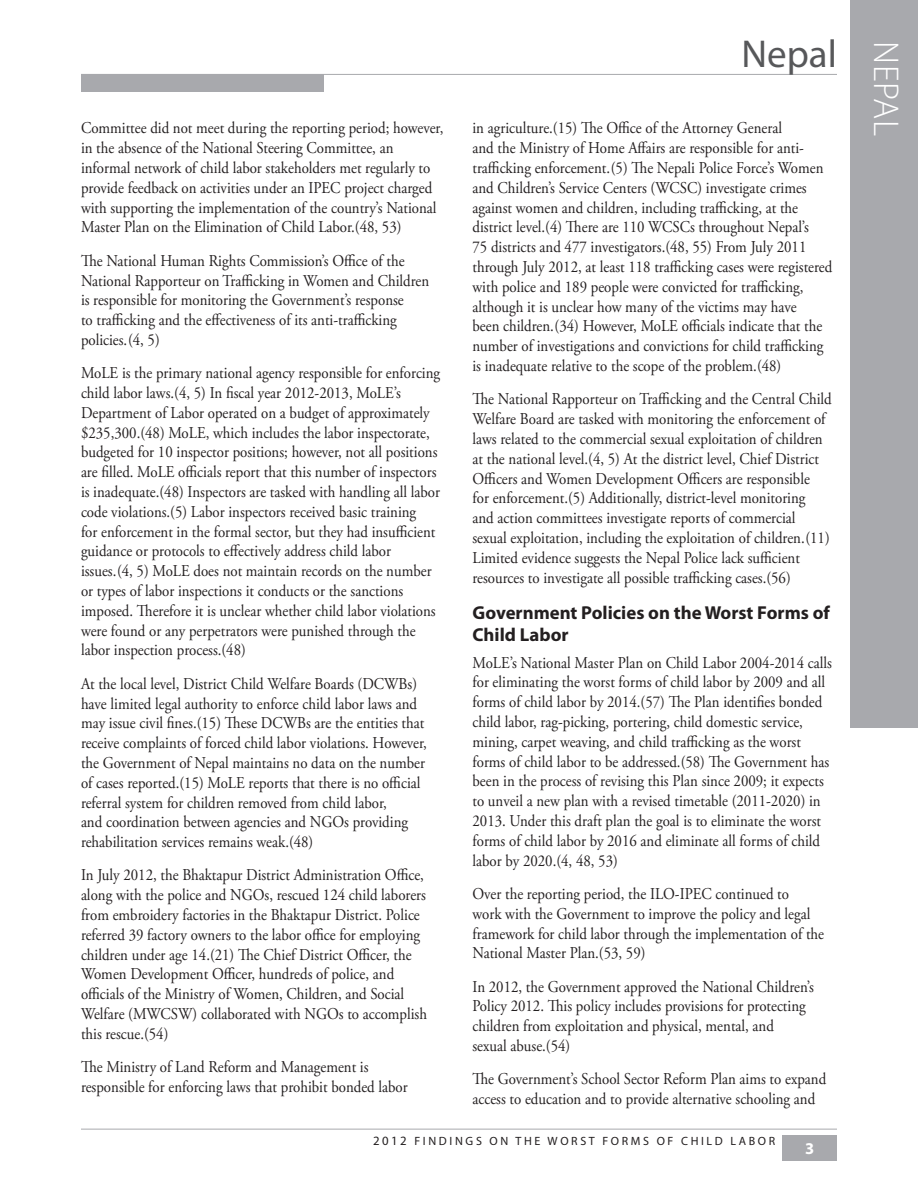
<style>
.page{position:relative;width:918px;height:1188px;background:#fff}
.page>*{position:absolute;margin:0;border:0;box-sizing:border-box;transform-origin:0 0}
.t1{font:39px "Myriad Pro";color:#57585a}
.t2{font:300 36px "Myriad Pro";letter-spacing:.02em;color:#fff}
.t3{font:700 18.75px/22.5px "Myriad Pro";color:#231f20}
.t4{font:16.5px/19.8px "Adobe Garamond Pro";color:#231f20;scale:.9 1}
.t5{font:700 16.5px "Myriad Pro";color:#fff}
.t6{font:12px "Myriad Pro";letter-spacing:.22em;color:#231f20}
.s1{font-size:12.75px}
</style>
<div class="page">
<div style="left:81px;top:74px;width:243px;height:18px;background:#a8a9ad"></div>
<hr style="left:81px;top:74px;width:756px;height:1px;background:#a8a9ad">
<div style="left:782px;top:1136px;width:55px;height:25px;background:#a8a9ad"></div>
<hr style="left:81px;top:1129px;width:756px;height:1px;background:#a8a9ad">
<div style="left:850px;top:0;width:68px;height:728px;background:#a8a9ad"></div>
<p class="t4" style="left:81px;top:119px;width:404px">Committee did not meet during the reporting period; however, in the absence of the National Steering Committee, an informal network of child labor stakeholders met regularly to provide feedback on activities under an IPEC project charged with supporting the implementation of the country’s National Master Plan on the Elimination of Child Labor.(48, 53)</p>
<p class="t4" style="left:81px;top:251px;width:388px">The National Human Rights Commission’s Office of the National Rapporteur on Trafficking in Women and Children is responsible for monitoring the Government’s response<br>to trafficking and the effectiveness of its anti-trafficking policies.(4, 5)</p>
<p class="t4" style="left:81px;top:364px;width:401px">MoLE is the primary national agency responsible for enforcing child labor laws.(4, 5) In fiscal year 2012-2013, MoLE’s Department of Labor operated on a budget of approximately $235,300.(48) MoLE, which includes the labor inspectorate, budgeted for 10 inspector positions; however, not all positions are filled. MoLE officials report that this number of inspectors is inadequate.(48) Inspectors are tasked with handling all labor code violations.(5) Labor inspectors received basic training<br>for enforcement in the formal sector, but they had insufficient guidance or protocols to effectively address child labor issues.(4, 5) MoLE does not maintain records on the number or types of labor inspections it conducts or the sanctions imposed. Therefore it is unclear whether child labor violations were found or any perpetrators were punished through the labor inspection process.(48)</p>
<p class="t4" style="left:81px;top:674px;width:386px">At the local level, District Child Welfare Boards (DCWBs) have limited legal authority to enforce child labor laws and may issue civil fines.(15) These DCWBs are the entities that receive complaints of forced child labor violations. However, the Government of Nepal maintains no data on the number of cases reported.(15) MoLE reports that there is no official referral system for children removed from child labor,<br>and coordination between agencies and NGOs providing rehabilitation services remains weak.(48)</p>
<p class="t4" style="left:81px;top:866px;width:386px">In July 2012, the Bhaktapur District Administration Office, along with the police and NGOs, rescued 124 child laborers from embroidery factories in the Bhaktapur District. Police referred 39 factory owners to the labor office for employing children under age 14.(21) The Chief District Officer, the Women Development Officer, hundreds of police, and officials of the Ministry of Women, Children, and Social Welfare (MWCSW) collaborated with NGOs to accomplish this rescue.(54)</p>
<p class="t4" style="left:81px;top:1058px;width:365px">The Ministry of Land Reform and Management is responsible for enforcing laws that prohibit bonded labor</p>
<h1 class="t1" style="left:742px;top:30px;width:97px">NEPAL</h1>
<p class="t4" style="left:473px;top:119px;width:401px">in agriculture.(15) The Office of the Attorney General<br>and the Ministry of Home Affairs are responsible for anti&shy;trafficking enforcement.(5) The Nepali Police Force’s Women and Children’s Service Centers (WCSC) investigate crimes against women and children, including trafficking, at the district level.(4) There are 110 WCSCs throughout Nepal’s<br>75 districts and 477 investigators.(48, 55) From July 2011 through July 2012, at least 118 trafficking cases were registered with police and 189 people were convicted for trafficking, although it is unclear how many of the victims may have<br>been children.(34) However, MoLE officials indicate that the number of investigations and convictions for child trafficking is inadequate relative to the scope of the problem.(48)</p>
<p class="t4" style="left:473px;top:390px;width:401px">The National Rapporteur on Trafficking and the Central Child Welfare Board are tasked with monitoring the enforcement of laws related to the commercial sexual exploitation of children at the national level.(4, 5) At the district level, Chief District Officers and Women Development Officers are responsible<br>for enforcement.(5) Additionally, district-level monitoring<br>and action committees investigate reports of commercial sexual exploitation, including the exploitation of children.(11)<br>Limited evidence suggests the Nepal Police lack sufficient resources to investigate all possible trafficking cases.(56)</p>
<p class="t3" style="left:472px;top:600px;width:359px">Government Policies on the Worst Forms of<br>Child Labor</p>
<p class="t4" style="left:472px;top:653px;width:401px">MoLE’s National Master Plan on Child Labor 2004-2014 calls for eliminating the worst forms of child labor by 2009 and all forms of child labor by 2014.(57) The Plan identifies bonded child labor, rag-picking, portering, child domestic service, mining, carpet weaving, and child trafficking as the worst forms of child labor to be addressed.(58) The Government has been in the process of revising this Plan since 2009; it expects to unveil a new plan with a revised timetable (2011-2020) in 2013. Under this draft plan the goal is to eliminate the worst forms of child labor by 2016 and eliminate all forms of child labor by 2020.(4, 48, 53)</p>
<p class="t4" style="left:472px;top:884px;width:392px">Over the reporting period, the ILO-IPEC continued to<br>work with the Government to improve the policy and legal framework for child labor through the implementation of the National Master Plan.(53, 59)</p>
<p class="t4" style="left:472px;top:977px;width:381px">In 2012, the Government approved the National Children’s Policy 2012. This policy includes provisions for protecting children from exploitation and physical, mental, and<br>sexual abuse.(54)</p>
<p class="t4" style="left:472px;top:1070px;width:395px">The Government’s School Sector Reform Plan aims to expand access to education and to provide alternative schooling and</p>
<p class="t6" style="left:373px;top:1134px;width:404px"><span class="s1">2012</span> FINDINGS ON THE WORST FORMS OF CHILD LABOR</p>
<p class="t5" style="left:805px;top:1138px;width:11px">3</p>
<h2 class="t2" style="left:906px;top:41px;width:97px;rotate:90deg">Nepal</h2>
</div>
